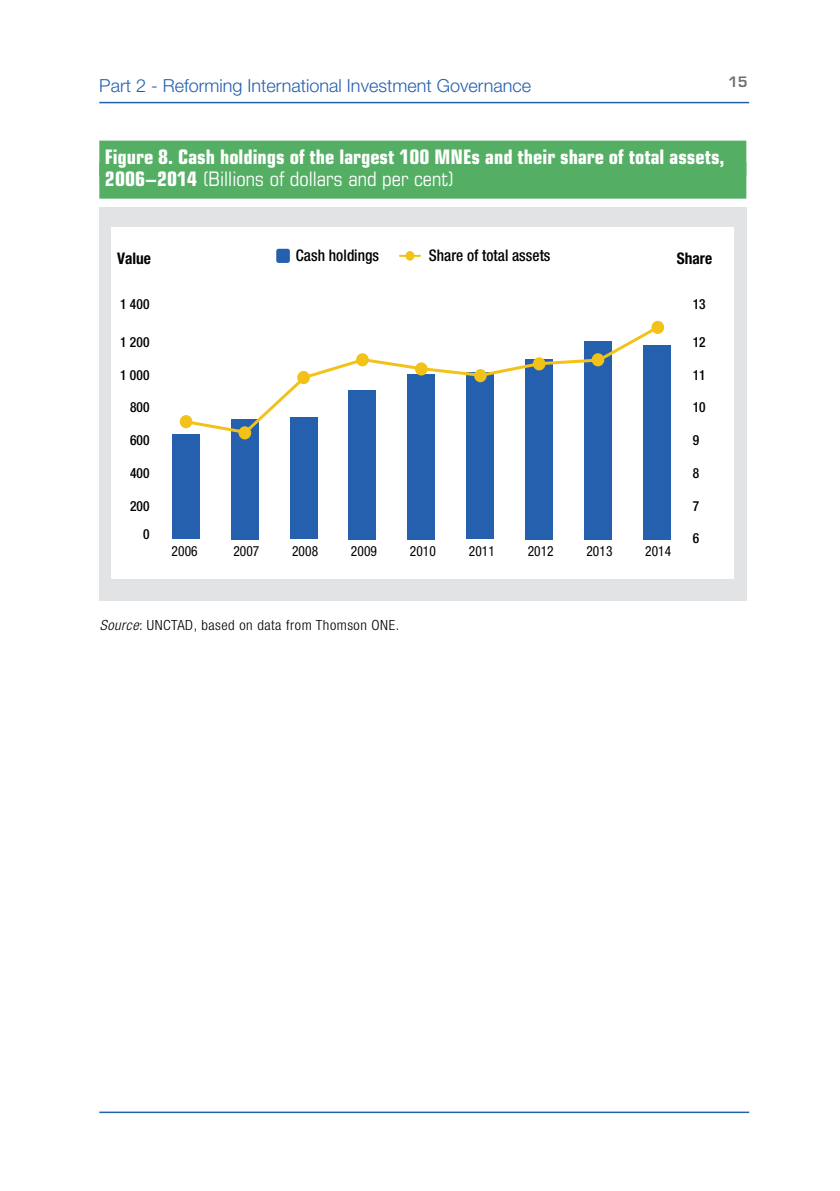
<style>
.page{position:relative;width:840px;height:1191px;background:#fff}
.page>*{position:absolute;margin:0;border:0;box-sizing:border-box;transform-origin:0 0}
.t1{font:700 condensed 20px/22px "Eurostile LT Std";color:#fff}
.t2{font:300 18px "Helvetica Neue LT Std";color:#2460ad}
.t3{font:500 condensed 16px "Helvetica Neue LT Std";color:#000;scale:.96 1}
.t4{font:700 condensed 16px "Helvetica Neue LT Std";color:#000;scale:.96 1}
.t5{font:300 condensed 14px "Helvetica Neue LT Std";letter-spacing:.035em;color:#000;scale:1.05 1}
.t6{font:500 condensed 14px/28.6px "Helvetica Neue LT Std";color:#000;text-align:right;scale:.96 1}
.t7{font:condensed 14px "Helvetica Neue LT Std";color:#000;scale:.96 1}
.t8{font:600 14px "Eurostile LT Std";color:#6d6e71}
.s1{font-weight:400}
.s2{font-style:italic}
</style>
<div class="page">
<hr style="left:99px;top:102px;width:649px;height:1px;background:#2460ad">
<hr style="left:99px;top:1111px;width:649px;height:2px;background:#2460ad">
<div style="left:99px;top:141px;width:647px;height:36px;background:#54ae64"></div>
<div style="left:99px;top:163px;width:647px;height:36px;background:#54ae64"></div>
<div style="left:99px;top:207px;width:647px;height:393px;background:#e2e3e4"></div>
<div style="left:112px;top:227px;width:621px;height:351px;background:#fff"></div>
<div style="left:172px;top:434px;width:27px;height:105px;background:#2460ad"></div>
<div style="left:231px;top:419px;width:27px;height:120px;background:#2460ad"></div>
<div style="left:290px;top:417px;width:27px;height:122px;background:#2460ad"></div>
<div style="left:348px;top:390px;width:28px;height:149px;background:#2460ad"></div>
<div style="left:407px;top:374px;width:28px;height:165px;background:#2460ad"></div>
<div style="left:466px;top:372px;width:27px;height:167px;background:#2460ad"></div>
<div style="left:525px;top:359px;width:27px;height:180px;background:#2460ad"></div>
<div style="left:584px;top:341px;width:27px;height:198px;background:#2460ad"></div>
<div style="left:642px;top:345px;width:28px;height:194px;background:#2460ad"></div>
<svg style="left:183px;top:329px;width:478px;height:106px"></svg>
<div style="left:651px;top:321px;width:12px;height:13px;background:#f2c218;border-radius:50%"></div>
<div style="left:591px;top:353px;width:13px;height:13px;background:#f2c218;border-radius:50%"></div>
<div style="left:532px;top:357px;width:13px;height:13px;background:#f2c218;border-radius:50%"></div>
<div style="left:474px;top:369px;width:12px;height:13px;background:#f2c218;border-radius:50%"></div>
<div style="left:415px;top:362px;width:12px;height:13px;background:#f2c218;border-radius:50%"></div>
<div style="left:356px;top:353px;width:12px;height:13px;background:#f2c218;border-radius:50%"></div>
<div style="left:297px;top:371px;width:13px;height:13px;background:#f2c218;border-radius:50%"></div>
<div style="left:238px;top:426px;width:13px;height:13px;background:#f2c218;border-radius:50%"></div>
<div style="left:180px;top:415px;width:12px;height:13px;background:#f2c218;border-radius:50%"></div>
<div style="left:276px;top:249px;width:14px;height:14px;background:#2460ad;border-radius:2px"></div>
<svg style="left:405px;top:251px;width:9px;height:10px"></svg>
<hr style="left:399px;top:255px;width:21px;height:2px;background:#f2c218">
<p class="t2" style="left:99px;top:75px;width:433px">Part 2 - Reforming International Investment Governance</p>
<p class="t8" style="left:727px;top:73px;width:21px">15</p>
<p class="t1" style="left:105px;top:146px;width:620px">Figure 8. Cash holdings of the largest 100 MNEs and their share of total assets,<br>2006−2014 <span class="s1">(Billions of dollars and per cent)</span></p>
<p class="t3" style="left:296px;top:245px;width:88px">Cash holdings</p>
<p class="t3" style="left:428px;top:245px;width:128px">Share of total assets</p>
<p class="t4" style="left:117px;top:249px;width:37px">Value</p>
<p class="t4" style="left:676px;top:249px;width:38px">Share</p>
<p class="t6" style="left:120px;top:289px;width:32px">1 400</p>
<p class="t6" style="left:692px;top:289px;width:15px">13</p>
<p class="t6" style="left:120px;top:327px;width:32px">1 200</p>
<p class="t6" style="left:692px;top:327px;width:15px">12</p>
<p class="t6" style="left:120px;top:360px;width:32px">1 000</p>
<p class="t6" style="left:692px;top:360px;width:15px">11</p>
<p class="t6" style="left:130px;top:393px;width:22px">800</p>
<p class="t6" style="left:692px;top:393px;width:15px">10</p>
<p class="t6" style="left:130px;top:426px;width:22px">600</p>
<p class="t6" style="left:692px;top:426px;width:8px">9</p>
<p class="t6" style="left:130px;top:458px;width:22px">400</p>
<p class="t6" style="left:692px;top:458px;width:8px">8</p>
<p class="t6" style="left:130px;top:491px;width:22px">200<br>0</p>
<p class="t6" style="left:692px;top:491px;width:8px">7</p>
<p class="t6" style="left:692px;top:524px;width:8px">6</p>
<p class="t7" style="left:171px;top:543px;width:29px">2006</p>
<p class="t7" style="left:233px;top:543px;width:29px">2007</p>
<p class="t7" style="left:292px;top:543px;width:29px">2008</p>
<p class="t7" style="left:351px;top:543px;width:29px">2009</p>
<p class="t7" style="left:409px;top:543px;width:29px">2010</p>
<p class="t7" style="left:468px;top:543px;width:29px">2011</p>
<p class="t7" style="left:527px;top:543px;width:29px">2012</p>
<p class="t7" style="left:586px;top:543px;width:29px">2013</p>
<p class="t7" style="left:645px;top:543px;width:29px">2014</p>
<p class="t5" style="left:100px;top:616px;width:286px"><span class="s2">Source</span>: UNCTAD, based on data from Thomson ONE.</p>
</div>
